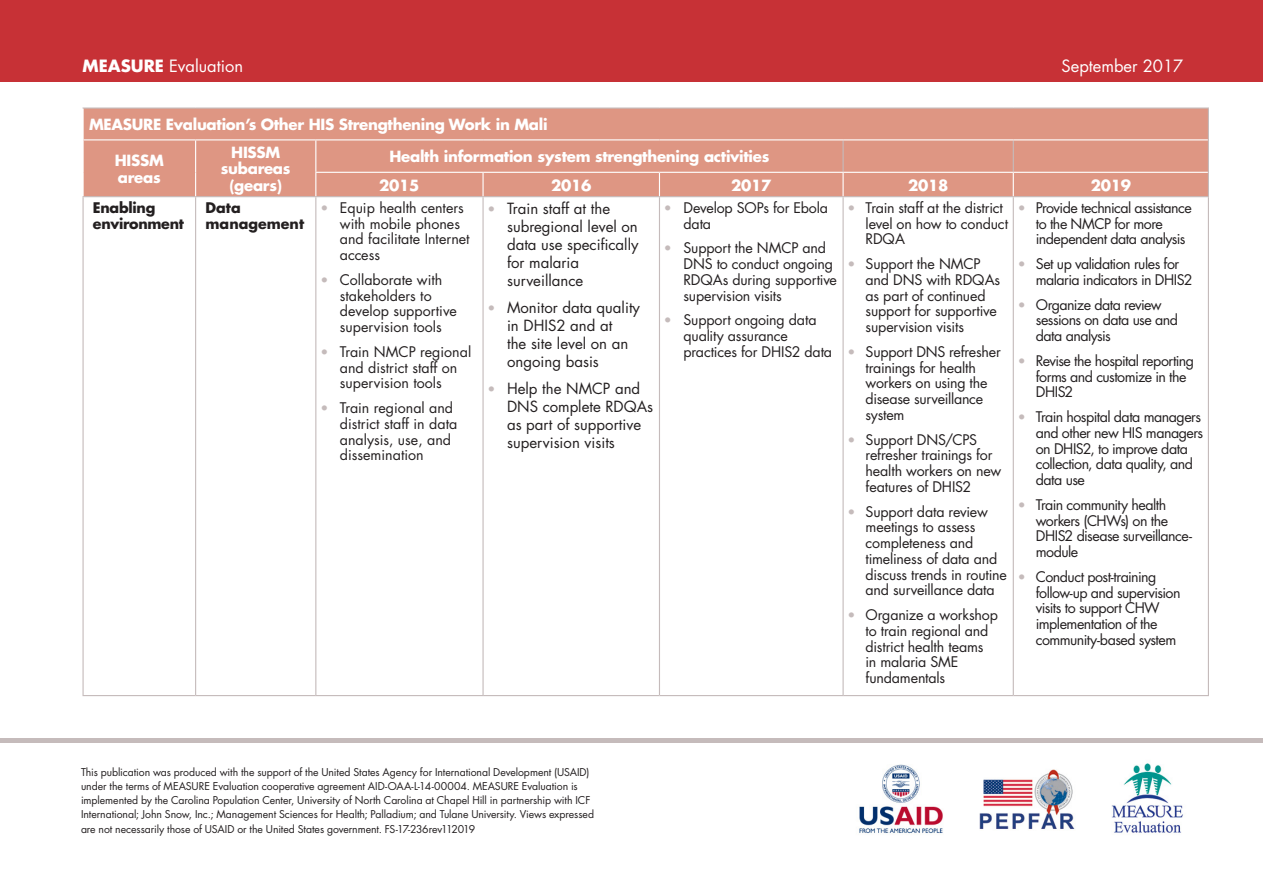
<style>
.page{position:relative;width:1263px;height:893px;background:#fff}
.page>*{position:absolute;margin:0;border:0;box-sizing:border-box;transform-origin:0 0}
.t1{font:16.5px "Futura LT Pro";color:#fff}
.t2{font:15px/18px "Futura LT Pro";color:#231f20}
.t3{font:700 15px/16.2px "Futura LT Pro";letter-spacing:-.02em;color:#fff}
.t4{font:14.25px/15.8px "Futura LT Pro";letter-spacing:-.015em;color:#231f20}
.t5{font:14.25px/15.8px "Futura LT Pro";letter-spacing:-.04em;color:#231f20}
.t6{font:14.25px/15.8px "Futura LT Pro";letter-spacing:-.035em;color:#231f20}
.t7{font:700 14.25px/15.8px "Futura LT Pro";letter-spacing:-.02em;color:#231f20}
.t8{font:700 14.25px/15.8px "Futura LT Pro";color:#231f20}
.t9{font:10.5px/14.2px "Futura LT Pro";letter-spacing:-.005em;color:#231f20}
.s1{font-weight:700}
.s2{font-size:13.5px;color:#c5bbbb}
</style>
<div class="page">
<div style="left:0;top:0;width:1263px;height:82px;background:#c73136"></div>
<div style="left:0;top:738px;width:1263px;height:5px;background:#c5bbbb"></div>
<img style="left:859px;top:763px;width:325px;height:71px">
<div style="left:84px;top:109px;width:1124px;height:87px;background:#de9683"></div>
<hr style="left:82px;top:107px;width:114px;height:2px;background:#c5bbbb">
<hr style="left:196px;top:107px;width:120px;height:2px;background:#c5bbbb">
<hr style="left:316px;top:107px;width:167px;height:2px;background:#c5bbbb">
<hr style="left:483px;top:107px;width:176px;height:2px;background:#c5bbbb">
<hr style="left:659px;top:107px;width:184px;height:2px;background:#c5bbbb">
<hr style="left:843px;top:107px;width:170px;height:2px;background:#c5bbbb">
<hr style="left:1013px;top:107px;width:196px;height:2px;background:#c5bbbb">
<hr style="left:1208px;top:109px;width:1px;height:31px;background:#c5bbbb">
<hr style="left:842px;top:140px;width:2px;height:32px;background:#c5bbbb">
<hr style="left:1013px;top:140px;width:1px;height:32px;background:#c5bbbb">
<hr style="left:1208px;top:140px;width:1px;height:32px;background:#c5bbbb">
<svg style="left:1208px;top:172px;width:1px;height:24px"></svg>
<hr style="left:82px;top:196px;width:114px;height:1px;background:#c5bbbb">
<hr style="left:82px;top:197px;width:2px;height:498px;background:#c5bbbb">
<hr style="left:196px;top:196px;width:120px;height:1px;background:#c5bbbb">
<hr style="left:195px;top:197px;width:1px;height:498px;background:#c5bbbb">
<hr style="left:316px;top:196px;width:167px;height:1px;background:#c5bbbb">
<hr style="left:315px;top:197px;width:1px;height:498px;background:#c5bbbb">
<hr style="left:483px;top:196px;width:176px;height:1px;background:#c5bbbb">
<hr style="left:482px;top:197px;width:2px;height:498px;background:#c5bbbb">
<hr style="left:659px;top:196px;width:184px;height:1px;background:#c5bbbb">
<hr style="left:659px;top:197px;width:1px;height:498px;background:#c5bbbb">
<hr style="left:843px;top:196px;width:170px;height:1px;background:#c5bbbb">
<hr style="left:842px;top:197px;width:2px;height:498px;background:#c5bbbb">
<hr style="left:1013px;top:196px;width:196px;height:1px;background:#c5bbbb">
<hr style="left:1013px;top:197px;width:1px;height:498px;background:#c5bbbb">
<hr style="left:1208px;top:197px;width:1px;height:498px;background:#c5bbbb">
<hr style="left:82px;top:695px;width:114px;height:1px;background:#c5bbbb">
<hr style="left:196px;top:695px;width:120px;height:1px;background:#c5bbbb">
<hr style="left:316px;top:695px;width:167px;height:1px;background:#c5bbbb">
<hr style="left:483px;top:695px;width:176px;height:1px;background:#c5bbbb">
<hr style="left:659px;top:695px;width:184px;height:1px;background:#c5bbbb">
<hr style="left:843px;top:695px;width:170px;height:1px;background:#c5bbbb">
<hr style="left:1013px;top:695px;width:196px;height:1px;background:#c5bbbb">
<hr style="left:82px;top:139px;width:114px;height:1px;background:#fff">
<hr style="left:196px;top:139px;width:120px;height:1px;background:#fff">
<hr style="left:195px;top:140px;width:1px;height:32px;background:#fff">
<svg style="left:195px;top:172px;width:1px;height:24px"></svg>
<hr style="left:316px;top:139px;width:167px;height:1px;background:#fff">
<hr style="left:315px;top:140px;width:1px;height:32px;background:#fff">
<hr style="left:483px;top:139px;width:176px;height:1px;background:#fff">
<hr style="left:659px;top:139px;width:184px;height:1px;background:#fff">
<hr style="left:843px;top:139px;width:170px;height:1px;background:#fff">
<hr style="left:1013px;top:139px;width:195px;height:1px;background:#fff">
<hr style="left:315px;top:172px;width:168px;height:1px;background:#fff">
<svg style="left:315px;top:173px;width:1px;height:23px"></svg>
<hr style="left:483px;top:172px;width:176px;height:1px;background:#fff">
<hr style="left:482px;top:173px;width:2px;height:23px;background:#fff">
<hr style="left:659px;top:172px;width:184px;height:1px;background:#fff">
<svg style="left:659px;top:173px;width:1px;height:23px"></svg>
<hr style="left:843px;top:172px;width:170px;height:1px;background:#fff">
<hr style="left:842px;top:173px;width:2px;height:23px;background:#fff">
<hr style="left:1013px;top:172px;width:195px;height:1px;background:#fff">
<svg style="left:1013px;top:173px;width:1px;height:23px"></svg>
<p class="t1" style="left:82px;top:55px;width:162px"><span class="s1">MEASURE</span> Evaluation</p>
<p class="t1" style="left:1061px;top:55px;width:123px">September 2017</p>
<p class="t3" style="left:89px;top:116px;width:460px">MEASURE Evaluation’s Other HIS Strengthening Work in Mali</p>
<p class="t3" style="left:115px;top:152px;width:50px">HISSM areas</p>
<p class="t3" style="left:221px;top:144px;width:71px;text-align:center">HISSM subareas (gears)</p>
<p class="t3" style="left:389px;top:148px;width:381px">Health information system strengthening activities</p>
<p class="t3" style="left:379px;top:176px;width:42px">2015</p>
<p class="t3" style="left:551px;top:176px;width:42px">2016</p>
<p class="t3" style="left:731px;top:176px;width:42px">2017</p>
<p class="t3" style="left:908px;top:176px;width:42px">2018</p>
<p class="t3" style="left:1091px;top:176px;width:42px">2019</p>
<p class="t7" style="left:93px;top:199px;width:93px">Enabling environment</p>
<p class="t8" style="left:206px;top:199px;width:100px">Data management</p>
<p class="t4" style="left:340px;top:200px;width:131px;text-indent:-20px"><span class="s2">•</span> Equip health centers with mobile phones and facilitate Internet access</p>
<p class="t4" style="left:340px;top:272px;width:119px;text-indent:-20px"><span class="s2">•</span> Collaborate with stakeholders to develop supportive supervision tools</p>
<p class="t4" style="left:340px;top:344px;width:133px;text-indent:-20px"><span class="s2">•</span> Train NMCP regional and district staff on supervision tools</p>
<p class="t4" style="left:340px;top:400px;width:119px;text-indent:-20px"><span class="s2">•</span> Train regional and district staff in data analysis, use, and dissemination</p>
<p class="t2" style="left:507px;top:199px;width:133px;text-indent:-20px"><span class="s2">•</span> Train staff at the subregional level on data use specifically for malaria surveillance</p>
<p class="t2" style="left:507px;top:298px;width:134px;text-indent:-20px"><span class="s2">•</span> Monitor data quality in DHIS2 and at<br>the site level on an ongoing basis</p>
<p class="t2" style="left:507px;top:379px;width:148px;text-indent:-20px"><span class="s2">•</span> Help the NMCP and<br>DNS complete RDQAs as part of supportive supervision visits</p>
<p class="t4" style="left:683px;top:200px;width:146px;text-indent:-20px"><span class="s2">•</span> Develop SOPs for Ebola data</p>
<p class="t4" style="left:683px;top:240px;width:155px;text-indent:-20px"><span class="s2">•</span> Support the NMCP and<br>DNS to conduct ongoing<br>RDQAs during supportive supervision visits</p>
<p class="t4" style="left:683px;top:312px;width:150px;text-indent:-20px"><span class="s2">•</span> Support ongoing data quality assurance practices for DHIS2 data</p>
<p class="t4" style="left:866px;top:200px;width:144px;text-indent:-18px"><span class="s2">•</span> Train staff at the district level on how to conduct<br>RDQA</p>
<p class="t4" style="left:866px;top:256px;width:136px;text-indent:-18px"><span class="s2">•</span> Support the NMCP and DNS with RDQAs as part of continued support for supportive supervision visits</p>
<p class="t4" style="left:866px;top:344px;width:137px;text-indent:-18px"><span class="s2">•</span> Support DNS refresher trainings for health workers on using the disease surveillance system</p>
<p class="t4" style="left:866px;top:431px;width:137px;text-indent:-18px"><span class="s2">•</span> Support DNS/CPS refresher trainings for health workers on new features of DHIS2</p>
<p class="t4" style="left:866px;top:503px;width:143px;text-indent:-18px"><span class="s2">•</span> Support data review meetings to assess completeness and timeliness of data and discuss trends in routine and surveillance data</p>
<p class="t4" style="left:866px;top:607px;width:134px;text-indent:-18px"><span class="s2">•</span> Organize a workshop to train regional and district health teams<br>in malaria SME fundamentals</p>
<p class="t6" style="left:1036px;top:200px;width:158px;text-indent:-18px"><span class="s2">•</span> Provide technical assistance to the NMCP for more independent data analysis</p>
<p class="t6" style="left:1036px;top:256px;width:158px;text-indent:-18px"><span class="s2">•</span> Set up validation rules for malaria indicators in DHIS2</p>
<p class="t5" style="left:1036px;top:296px;width:144px;text-indent:-18px"><span class="s2">•</span> Organize data review sessions on data use and data analysis</p>
<p class="t5" style="left:1036px;top:353px;width:160px;text-indent:-18px"><span class="s2">•</span> Revise the hospital reporting forms and customize in the<br>DHIS2</p>
<p class="t6" style="left:1036px;top:409px;width:169px;text-indent:-18px"><span class="s2">•</span> Train hospital data managers and other new HIS managers on DHIS2, to improve data collection, data quality, and data use</p>
<p class="t5" style="left:1036px;top:497px;width:158px;text-indent:-18px"><span class="s2">•</span> Train community health workers (CHWs) on the<br>DHIS2 disease surveillance&shy;module</p>
<p class="t5" style="left:1036px;top:569px;width:146px;text-indent:-18px"><span class="s2">•</span> Conduct post-training follow-up and supervision visits to support CHW implementation of the community-based system</p>
<p class="t9" style="left:81px;top:764px;width:515px">This publication was produced with the support of the United States Agency for International Development (USAID) under the terms of MEASURE Evaluation cooperative agreement AID-OAA-L-14-00004. MEASURE Evaluation is implemented by the Carolina Population Center, University of North Carolina at Chapel Hill in partnership with ICF International; John Snow, Inc.; Management Sciences for Health; Palladium; and Tulane University. Views expressed are not necessarily those of USAID or the United States government. FS-17-236rev112019</p>
</div>
